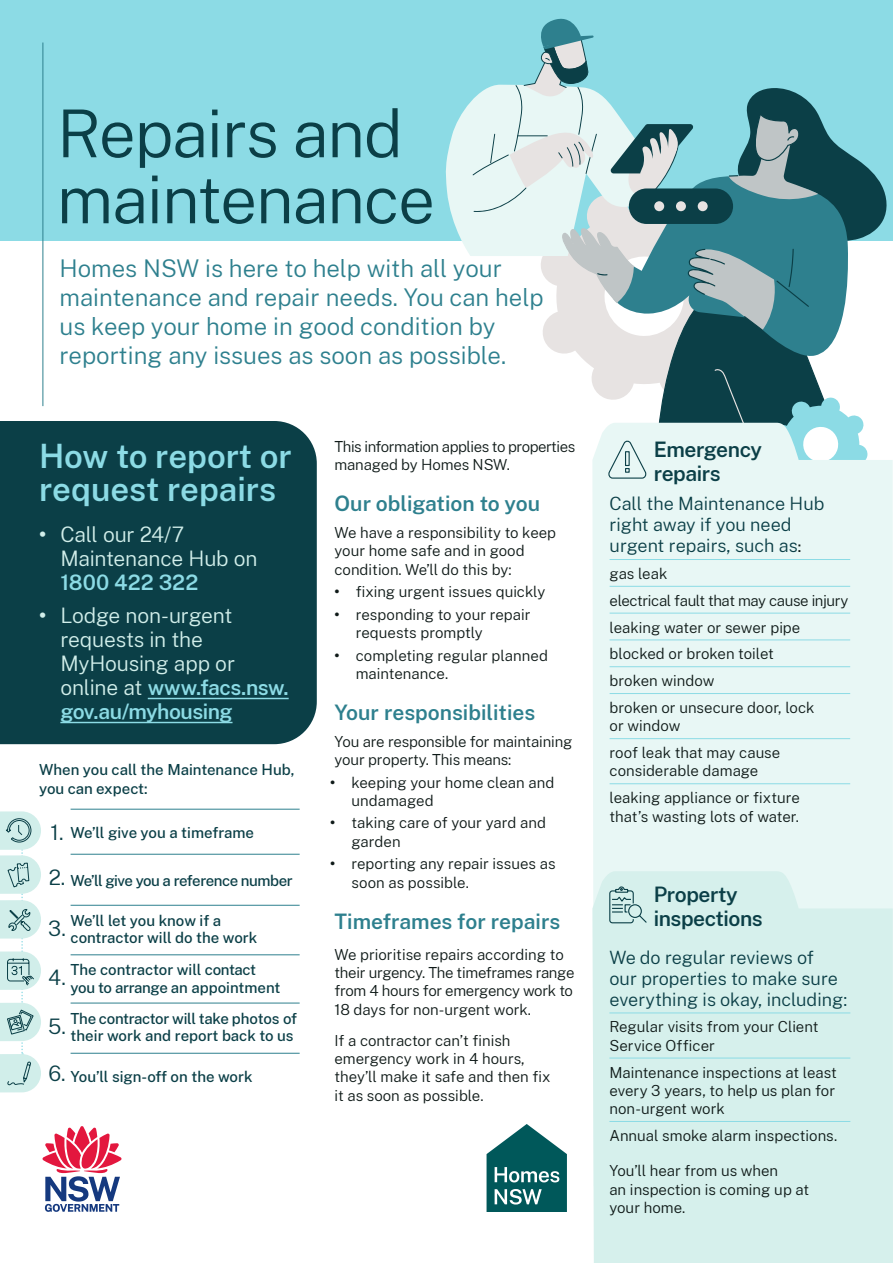
<style>
.page{position:relative;width:893px;height:1263px;background:#fff}
.page>*{position:absolute;margin:0;border:0;box-sizing:border-box;transform-origin:0 0}
.t1{font:300 66px/66px "Public Sans";letter-spacing:-.02em;color:#0b3f47}
.t2{font:600 33px/33px "Public Sans";color:#8cdbe5}
.t3{font:300 24px/28.8px "Public Sans";color:#2e808e}
.t4{font:300 21px/24px "Public Sans";letter-spacing:-.01em;color:#d1eeea}
.t5{font:600 21px "Public Sans";color:#2e808e}
.t6{font:600 21px/24px "Public Sans";letter-spacing:-.02em;color:#0b3f47}
.t7{font:600 21px "Public Sans";letter-spacing:.005em;color:#8cdbe5}
.t8{font:300 21px "Public Sans";color:#0b3f47}
.t9{font:300 18px/21px "Public Sans";color:#0b3f47}
.t10{font:300 15px/18.3px "Public Sans";color:#0f1a18}
.t11{font:500 15px/17.2px "Public Sans";letter-spacing:-.005em;color:#0b3f47}
.t12{font:300 15px/18.3px "Public Sans";letter-spacing:-.02em;color:#0f1a18}
.t13{font:300 15px/18px "Public Sans";letter-spacing:-.03em;color:#0f1a18}
.t14{font:500 15px "Public Sans";letter-spacing:-.03em;color:#0b3f47}
.s1{font-weight:700}
.s2{font-weight:600;color:#8cdbe5}
.s3{font-weight:300;font-size:21px}
.s4{font-weight:500;font-size:15px;color:#0f1a18}
</style>
<div class="page">
<div style="left:0;top:421px;width:317px;height:323px;background:#0b3f47"></div>
<div style="left:0;top:0;width:893px;height:240px;background:#8cdbe5"></div>
<hr style="left:43px;top:43px;width:1px;height:363px;background:#2e808e">
<svg style="left:43px;top:1126px;width:79px;height:86px"></svg>
<svg style="left:487px;top:1124px;width:80px;height:87px"></svg>
<div style="left:592px;top:460px;width:301px;height:411px;background:#e8f7f5"></div>
<hr style="left:610px;top:559px;width:240px;height:1px;background:#8cdbe5">
<hr style="left:610px;top:586px;width:240px;height:1px;background:#8cdbe5">
<hr style="left:610px;top:613px;width:240px;height:1px;background:#8cdbe5">
<hr style="left:610px;top:639px;width:240px;height:1px;background:#8cdbe5">
<hr style="left:610px;top:666px;width:240px;height:1px;background:#8cdbe5">
<hr style="left:610px;top:693px;width:240px;height:1px;background:#8cdbe5">
<hr style="left:610px;top:738px;width:240px;height:1px;background:#8cdbe5">
<hr style="left:610px;top:783px;width:240px;height:1px;background:#8cdbe5">
<div style="left:592px;top:871px;width:301px;height:392px;background:#d6f0ec"></div>
<hr style="left:609px;top:1012px;width:241px;height:1px;background:#8cdbe5">
<hr style="left:609px;top:1058px;width:241px;height:1px;background:#8cdbe5">
<hr style="left:609px;top:1121px;width:241px;height:1px;background:#8cdbe5">
<svg style="left:609px;top:886px;width:39px;height:42px;background:#b4d3d1"></svg>
<svg style="left:445px;top:18px;width:443px;height:474px"></svg>
<hr style="left:148px;top:698px;width:141px;height:1px;background:#8cdbe5">
<hr style="left:60px;top:722px;width:172px;height:1px;background:#8cdbe5">
<hr style="left:71px;top:809px;width:229px;height:1px;background:#2e808e">
<hr style="left:71px;top:854px;width:229px;height:1px;background:#2e808e">
<hr style="left:71px;top:905px;width:229px;height:1px;background:#2e808e">
<hr style="left:71px;top:954px;width:229px;height:1px;background:#2e808e">
<hr style="left:71px;top:1003px;width:229px;height:1px;background:#2e808e">
<hr style="left:71px;top:1053px;width:229px;height:1px;background:#2e808e">
<svg style="left:0;top:811px;width:41px;height:281px"></svg>
<h1 class="t1" style="left:57px;top:97px;width:380px">Repairs and maintenance</h1>
<h3 class="t3" style="left:60px;top:253px;width:486px">Homes NSW is here to help with all your maintenance and repair needs. You can help us keep your home in good condition by reporting any issues as soon as possible.</h3>
<h2 class="t2" style="left:39px;top:438px;width:254px">How to report or request repairs</h2>
<h3 class="t4" style="left:60px;top:521px;width:199px;text-indent:-21px"><span class="s1">•</span> Call our 24/7<br>Maintenance Hub on</h3>
<h3 class="t7" style="left:60px;top:567px;width:139px">1800 422 322</h3>
<h3 class="t4" style="left:60px;top:602px;width:230px;text-indent:-21px"><span class="s1">•</span> Lodge non-urgent requests in the<br>MyHousing app or online at <span class="s2">www.facs.nsw. gov.au/myhousing</span></h3>
<p class="t11" style="left:39px;top:760px;width:257px;line-height:18.3px">When you call the Maintenance Hub, you can expect:</p>
<p class="t11" style="left:51px;top:823px;width:205px"><span class="s3">1.</span> We’ll give you a timeframe</p>
<p class="t14" style="left:49px;top:870px;width:246px"><span class="s3">2.</span> We’ll give you a reference number</p>
<h3 class="t8" style="left:48px;top:914px;width:19px">3.</h3>
<p class="t11" style="left:71px;top:911px;width:188px">We’ll let you know if a contractor will do the work</p>
<h3 class="t8" style="left:48px;top:963px;width:19px">4.</h3>
<p class="t11" style="left:71px;top:960px;width:211px">The contractor will contact you to arrange an appointment</p>
<h3 class="t8" style="left:48px;top:1011px;width:19px">5.</h3>
<p class="t11" style="left:71px;top:1009px;width:228px">The contractor will take photos of their work and report back to us</p>
<p class="t11" style="left:48px;top:1067px;width:206px"><span class="s3">6.</span> You’ll sign-off on the work</p>
<p class="t13" style="left:334px;top:437px;width:242px">This information applies to properties managed by Homes NSW.</p>
<h3 class="t5" style="left:334px;top:488px;width:207px">Our obligation to you</h3>
<p class="t10" style="left:334px;top:523px;width:223px">We have a responsibility to keep your home safe and in good condition. We’ll do this by:</p>
<p class="t10" style="left:334px;top:582px;width:212px"><span class="s1">•</span> fixing urgent issues quickly</p>
<p class="t10" style="left:356px;top:604px;width:176px;text-indent:-21px"><span class="s1">•</span> responding to your repair requests promptly</p>
<p class="t10" style="left:356px;top:645px;width:194px;text-indent:-21px"><span class="s1">•</span> completing regular planned maintenance.</p>
<h3 class="t5" style="left:334px;top:697px;width:202px">Your responsibilities</h3>
<p class="t10" style="left:334px;top:731px;width:239px">You are responsible for maintaining your property. This means:</p>
<p class="t10" style="left:351px;top:772px;width:204px;text-indent:-21px"><span class="s1">•</span> keeping your home clean and undamaged</p>
<p class="t10" style="left:351px;top:813px;width:196px;text-indent:-21px"><span class="s1">•</span> taking care of your yard and garden</p>
<p class="t10" style="left:351px;top:854px;width:206px;text-indent:-21px"><span class="s1">•</span> reporting any repair issues as soon as possible.</p>
<h3 class="t5" style="left:334px;top:906px;width:227px">Timeframes for repairs</h3>
<p class="t12" style="left:334px;top:944px;width:241px">We prioritise repairs according to their urgency. The timeframes range from 4 hours for emergency work to 18 days for non-urgent work.</p>
<p class="t10" style="left:334px;top:1030px;width:218px">If a contractor can’t finish emergency work in 4 hours, they’ll make it safe and then fix it as soon as possible.</p>
<h3 class="t6" style="left:654px;top:436px;width:110px">Emergency repairs</h3>
<h3 class="t6" style="left:654px;top:452px;width:110px">Emergency</h3>
<p class="t9" style="left:610px;top:492px;width:216px">Call the Maintenance Hub right away if you need urgent repairs, such as<span class="s4">:</span></p>
<p class="t10" style="left:610px;top:559px;width:240px;line-height:26.8px">gas leak<br>electrical fault that may cause injury leaking water or sewer pipe blocked or broken toilet<br>broken window<br>broken or unsecure door, lock</p>
<p class="t10" style="left:610px;top:712px;width:172px;line-height:26.8px">or window<br>roof leak that may cause</p>
<p class="t10" style="left:610px;top:757px;width:192px;line-height:26.8px">considerable damage leaking appliance or fixture</p>
<p class="t10" style="left:610px;top:806px;width:191px">that’s wasting lots of water.</p>
<h3 class="t6" style="left:654px;top:881px;width:111px">Property inspections</h3>
<p class="t9" style="left:609px;top:946px;width:239px">We do regular reviews of<br>our properties to make sure everything is okay, including:</p>
<p class="t10" style="left:609px;top:1017px;width:211px">Regular visits from your Client<br>Service Officer</p>
<p class="t10" style="left:609px;top:1062px;width:229px;text-align:justify">Maintenance inspections at least every 3 years, to help us plan for non-urgent work</p>
<p class="t10" style="left:609px;top:1126px;width:229px">Annual smoke alarm inspections.</p>
<p class="t10" style="left:609px;top:1161px;width:201px">You’ll hear from us when<br>an inspection is coming up at your home.</p>
</div>
